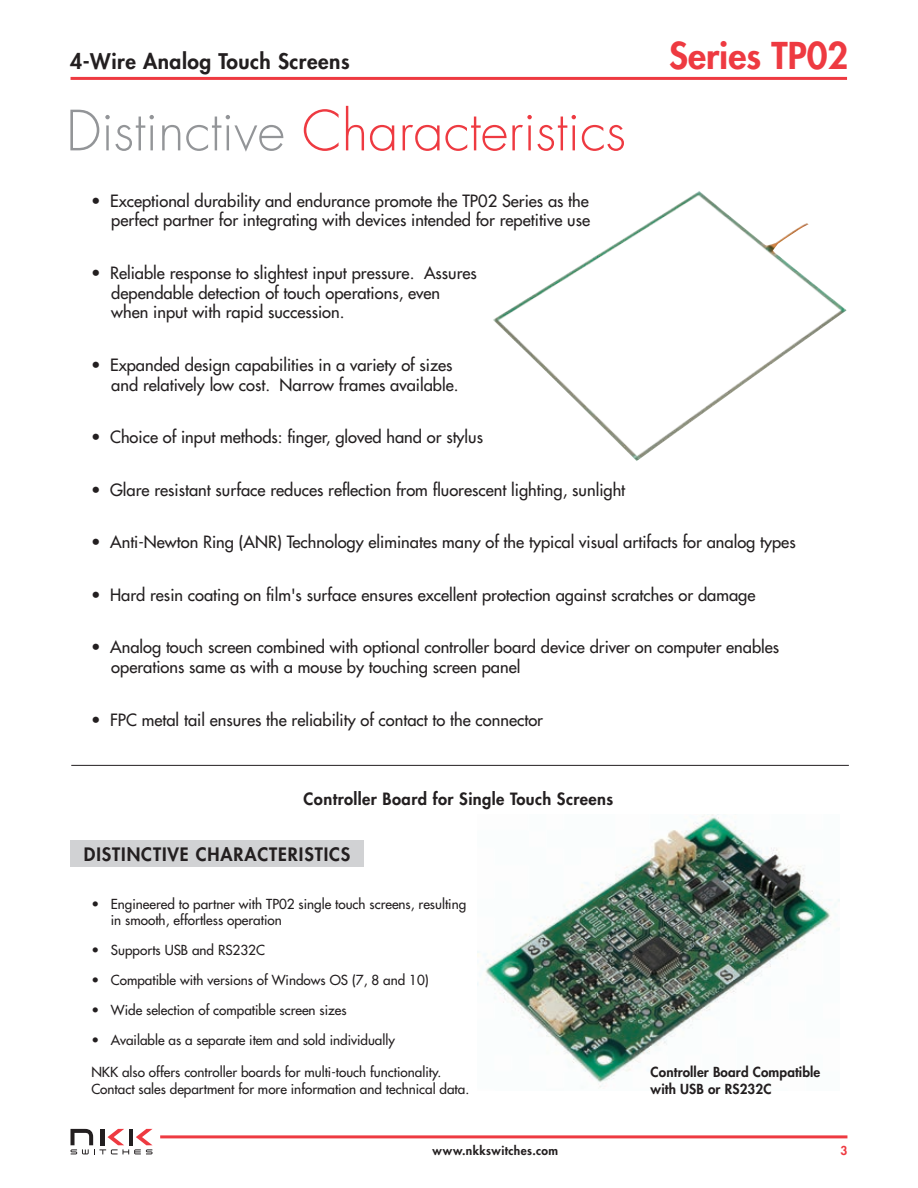
<style>
.page{position:relative;width:918px;height:1188px;background:#fff}
.page>*{position:absolute;margin:0;border:0;box-sizing:border-box;transform-origin:0 0}
.t1{font:300 54px "Futura Std";color:#ee3a41}
.t2{font:800 36px "Futura Std";color:#ee3a41}
.t3{font:800 21px "Futura Std";letter-spacing:.025em;color:#231f20}
.t4{font:800 18px "Futura Std";letter-spacing:.05em;color:#231f20}
.t5{font:500 16.5px/19.8px "Futura Std";color:#231f20}
.t6{font:800 16.5px "Futura Std";letter-spacing:.025em;color:#231f20}
.t7{font:500 13.5px/16.2px "Futura Std";color:#231f20}
.t8{font:800 13.5px/16.2px "Futura Std";letter-spacing:.01em;color:#231f20}
.t9{font:800 12px "Futura Std";letter-spacing:.035em;color:#231f20}
.t10{font:800 12px "Futura Std";color:#ee3a41}
.s1{color:#939598}
</style>
<div class="page">
<hr style="left:71px;top:77px;width:776px;height:3px;background:#ee3a41">
<svg style="left:71px;top:1129px;width:82px;height:25px"></svg>
<hr style="left:160px;top:1135px;width:687px;height:3px;background:#ee3a41">
<hr style="left:71px;top:765px;width:778px;height:1px;background:#231f20">
<img style="left:493px;top:191px;width:354px;height:270px">
<div style="left:70px;top:840px;width:294px;height:27px;background:#d1d2d4"></div>
<img style="left:478px;top:815px;width:362px;height:272px">
<p class="t3" style="left:70px;top:48px;width:281px">4-Wire Analog Touch Screens</p>
<h2 class="t2" style="left:669px;top:33px;width:181px">Series TP02</h2>
<p class="t1" style="left:66px;top:98px;width:562px"><span class="s1">Distinctive</span> Characteristics</p>
<p class="t5" style="left:91px;top:191px;width:501px;text-align:right">• Exceptional durability and endurance promote the TP02 Series as the perfect partner for integrating with devices intended for repetitive use</p>
<p class="t5" style="left:111px;top:263px;width:367px;text-indent:-20px">• Reliable response to slightest input pressure. Assures dependable detection of touch operations, even when input with rapid succession.</p>
<p class="t5" style="left:111px;top:355px;width:349px;text-indent:-20px">• Expanded design capabilities in a variety of sizes and relatively low cost. Narrow frames available.</p>
<p class="t5" style="left:91px;top:427px;width:394px">• Choice of input methods: finger, gloved hand or stylus</p>
<p class="t5" style="left:91px;top:480px;width:536px">• Glare resistant surface reduces reflection from fluorescent lighting, sunlight</p>
<p class="t5" style="left:91px;top:532px;width:706px">• Anti-Newton Ring (ANR) Technology eliminates many of the typical visual artifacts for analog types</p>
<p class="t5" style="left:91px;top:585px;width:666px">• Hard resin coating on film's surface ensures excellent protection against scratches or damage</p>
<p class="t5" style="left:111px;top:637px;width:670px;text-indent:-20px">• Analog touch screen combined with optional controller board device driver on computer enables operations same as with a mouse by touching screen panel</p>
<p class="t5" style="left:91px;top:710px;width:454px">• FPC metal tail ensures the reliability of contact to the connector</p>
<p class="t6" style="left:304px;top:788px;width:311px">Controller Board for Single Touch Screens</p>
<p class="t4" style="left:84px;top:843px;width:268px">DISTINCTIVE CHARACTERISTICS</p>
<p class="t7" style="left:111px;top:896px;width:357px;text-indent:-20px">• Engineered to partner with TP02 single touch screens, resulting in smooth, effortless operation</p>
<p class="t7" style="left:91px;top:942px;width:175px">• Supports USB and RS232C</p>
<p class="t7" style="left:91px;top:972px;width:339px">• Compatible with versions of Windows OS (7, 8 and 10)</p>
<p class="t7" style="left:91px;top:1002px;width:257px">• Wide selection of compatible screen sizes</p>
<p class="t7" style="left:91px;top:1032px;width:305px">• Available as a separate item and sold individually</p>
<p class="t7" style="left:91px;top:1064px;width:379px">NKK also offers controller boards for multi-touch functionality.<br>Contact sales department for more information and technical data.</p>
<p class="t8" style="left:651px;top:1064px;width:171px">Controller Board Compatible with USB or RS232C</p>
<p class="t9" style="left:433px;top:1143px;width:127px">www.nkkswitches.com</p>
<p class="t10" style="left:840px;top:1143px;width:8px">3</p>
</div>
